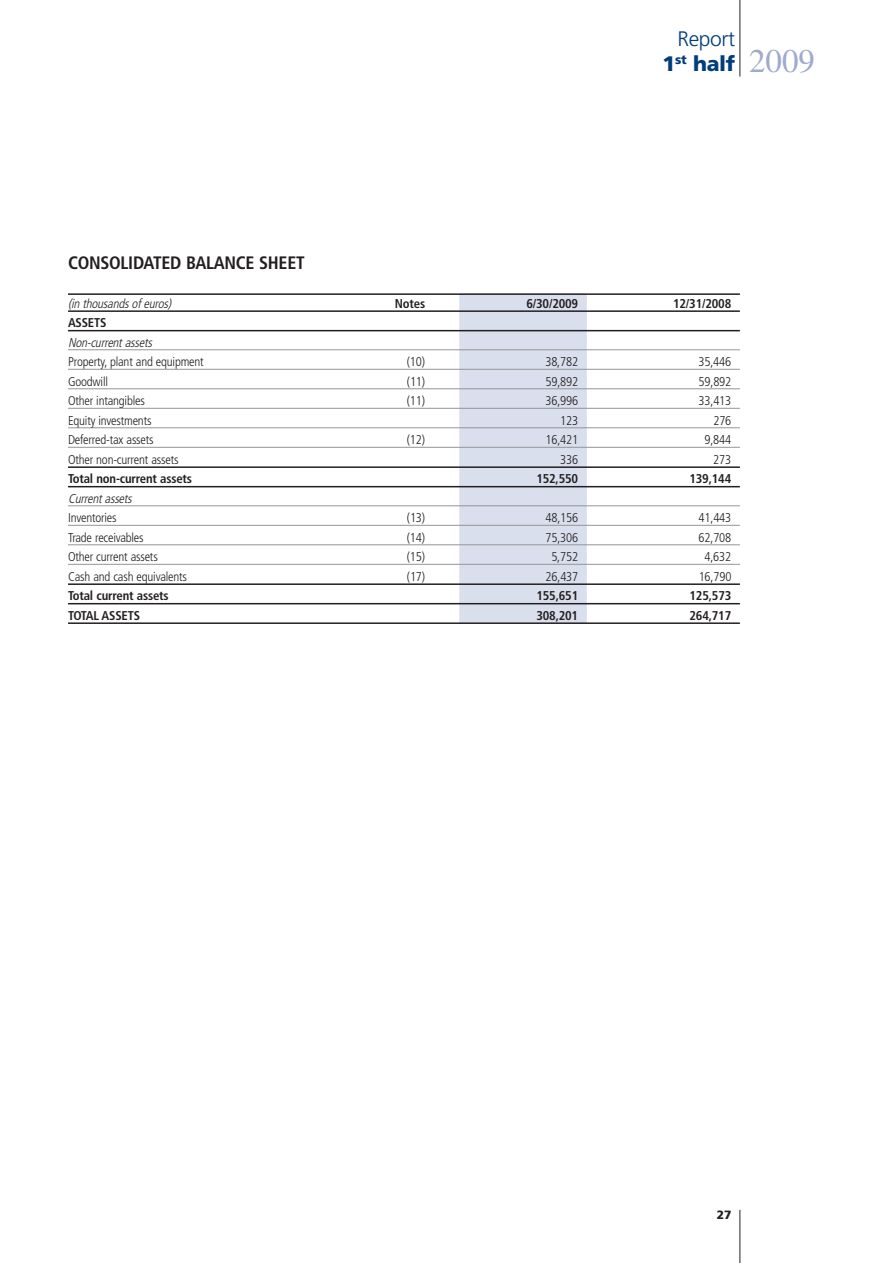
<style>
.page{position:relative;width:893px;height:1263px;background:#fff}
.page>*{position:absolute;margin:0;border:0;box-sizing:border-box;transform-origin:0 0}
.t1{font:300 21px/25.8px "Frutiger";letter-spacing:-.015em;color:#013d7d}
.t2{font:700 condensed 18px "Frutiger";letter-spacing:-.015em;color:#231f20}
.t3{font:300 condensed 12.75px/19.5px "Frutiger";letter-spacing:-.015em;color:#231f20}
.t4{font:700 condensed 12.75px "Frutiger";letter-spacing:-.015em;color:#231f20}
.t5{font:italic 300 condensed 12.75px/19.5px "Frutiger";color:#231f20}
.t6{font:900 12px "Frutiger";color:#231f20}
.s1{font-weight:900}
.s2{font-family:"Times";font-weight:400;font-size:33px;color:#9faacc}
.s3{font-weight:700}
.s4{font-style:italic}
.s5{font-style:normal}
</style>
<div class="page">
<hr style="left:739px;top:1210px;width:1px;height:53px;background:#231f20">
<hr style="left:739px;top:0;width:1px;height:77px;background:#231f20">
<div style="left:459px;top:293px;width:128px;height:330px;background:#dadfed"></div>
<hr style="left:68px;top:293px;width:672px;height:2px;background:#231f20">
<hr style="left:68px;top:310px;width:672px;height:2px;background:#231f20">
<hr style="left:68px;top:330px;width:672px;height:1px;background:#231f20">
<hr style="left:68px;top:349px;width:672px;height:1px;background:#939598">
<hr style="left:68px;top:369px;width:672px;height:1px;background:#939598">
<hr style="left:68px;top:388px;width:672px;height:1px;background:#939598">
<hr style="left:68px;top:408px;width:672px;height:1px;background:#939598">
<hr style="left:68px;top:427px;width:672px;height:1px;background:#939598">
<hr style="left:68px;top:447px;width:672px;height:1px;background:#939598">
<hr style="left:68px;top:466px;width:672px;height:2px;background:#231f20">
<hr style="left:68px;top:486px;width:672px;height:1px;background:#231f20">
<hr style="left:68px;top:505px;width:672px;height:1px;background:#939598">
<hr style="left:68px;top:525px;width:672px;height:1px;background:#939598">
<hr style="left:68px;top:544px;width:672px;height:1px;background:#939598">
<hr style="left:68px;top:564px;width:672px;height:1px;background:#939598">
<hr style="left:68px;top:583px;width:672px;height:2px;background:#231f20">
<hr style="left:68px;top:603px;width:672px;height:1px;background:#231f20">
<hr style="left:68px;top:622px;width:672px;height:2px;background:#231f20">
<p class="t1" style="left:663px;top:27px;width:154px;text-indent:15px">Report<br><span class="s1">1</span><sup>st</sup> <span class="s1">half</span> <span class="s2">2009</span></p>
<p class="t2" style="left:68px;top:255px;width:238px">CONSOLIDATED BALANCE SHEET</p>
<p class="t5" style="left:68px;top:294px;width:107px">(in thousandsof euros)</p>
<p class="t4" style="left:395px;top:298px;width:32px">Notes</p>
<p class="t4" style="left:526px;top:298px;width:53px">6/30/2009</p>
<p class="t4" style="left:673px;top:298px;width:60px">12/31/2008</p>
<p class="t3" style="left:68px;top:314px;width:137px"><span class="s3">ASSETS<br></span><span class="s4">Non-currentassets<br></span>Property, plant and equipment</p>
<p class="t3" style="left:407px;top:353px;width:20px">(10)</p>
<p class="t3" style="left:545px;top:353px;width:34px">38,782</p>
<p class="t3" style="left:698px;top:353px;width:34px">35,446</p>
<p class="t3" style="left:68px;top:372px;width:42px">Goodwill</p>
<p class="t3" style="left:407px;top:372px;width:20px">(11)</p>
<p class="t3" style="left:545px;top:372px;width:34px">59,892</p>
<p class="t3" style="left:699px;top:372px;width:34px">59,892</p>
<p class="t3" style="left:68px;top:392px;width:78px">Other intangibles</p>
<p class="t3" style="left:407px;top:392px;width:20px">(11)</p>
<p class="t3" style="left:545px;top:392px;width:34px">36,996</p>
<p class="t3" style="left:699px;top:392px;width:34px">33,413</p>
<p class="t3" style="left:68px;top:411px;width:85px">Equity investments</p>
<p class="t3" style="left:560px;top:411px;width:20px">123</p>
<p class="t3" style="left:713px;top:411px;width:20px">276</p>
<p class="t3" style="left:68px;top:431px;width:87px">Deferred-tax assets</p>
<p class="t3" style="left:407px;top:431px;width:20px">(12)</p>
<p class="t3" style="left:545px;top:431px;width:34px">16,421</p>
<p class="t3" style="left:704px;top:431px;width:28px">9,844</p>
<p class="t3" style="left:68px;top:450px;width:112px">Other non-current assets</p>
<p class="t3" style="left:560px;top:450px;width:20px">336</p>
<p class="t3" style="left:713px;top:450px;width:20px">273</p>
<p class="t4" style="left:68px;top:474px;width:125px">Total non-current assets</p>
<p class="t4" style="left:536px;top:474px;width:43px">152,550</p>
<p class="t4" style="left:689px;top:474px;width:43px">139,144</p>
<p class="t5" style="left:68px;top:489px;width:68px">Currentassets<br><span class="s5">Inventories</span></p>
<p class="t3" style="left:407px;top:509px;width:20px">(13)</p>
<p class="t3" style="left:545px;top:509px;width:34px">48,156</p>
<p class="t3" style="left:699px;top:509px;width:34px">41,443</p>
<p class="t3" style="left:68px;top:528px;width:77px">Trade receivables</p>
<p class="t3" style="left:407px;top:528px;width:20px">(14)</p>
<p class="t3" style="left:545px;top:528px;width:34px">75,306</p>
<p class="t3" style="left:699px;top:528px;width:34px">62,708</p>
<p class="t3" style="left:68px;top:548px;width:91px">Other current assets</p>
<p class="t3" style="left:407px;top:548px;width:20px">(15)</p>
<p class="t3" style="left:551px;top:548px;width:28px">5,752</p>
<p class="t3" style="left:704px;top:548px;width:28px">4,632</p>
<p class="t3" style="left:68px;top:567px;width:120px">Cash and cash equivalents</p>
<p class="t3" style="left:407px;top:567px;width:20px">(17)</p>
<p class="t3" style="left:546px;top:567px;width:34px">26,437</p>
<p class="t3" style="left:699px;top:567px;width:34px">16,790</p>
<p class="t4" style="left:68px;top:591px;width:102px">Total current assets</p>
<p class="t4" style="left:536px;top:591px;width:43px">155,651</p>
<p class="t4" style="left:689px;top:591px;width:43px">125,573</p>
<p class="t4" style="left:68px;top:610px;width:74px">TOTAL ASSETS</p>
<p class="t4" style="left:536px;top:610px;width:43px">308,201</p>
<p class="t4" style="left:689px;top:610px;width:43px">264,717</p>
<p class="t6" style="left:717px;top:1210px;width:16px">27</p>
</div>
